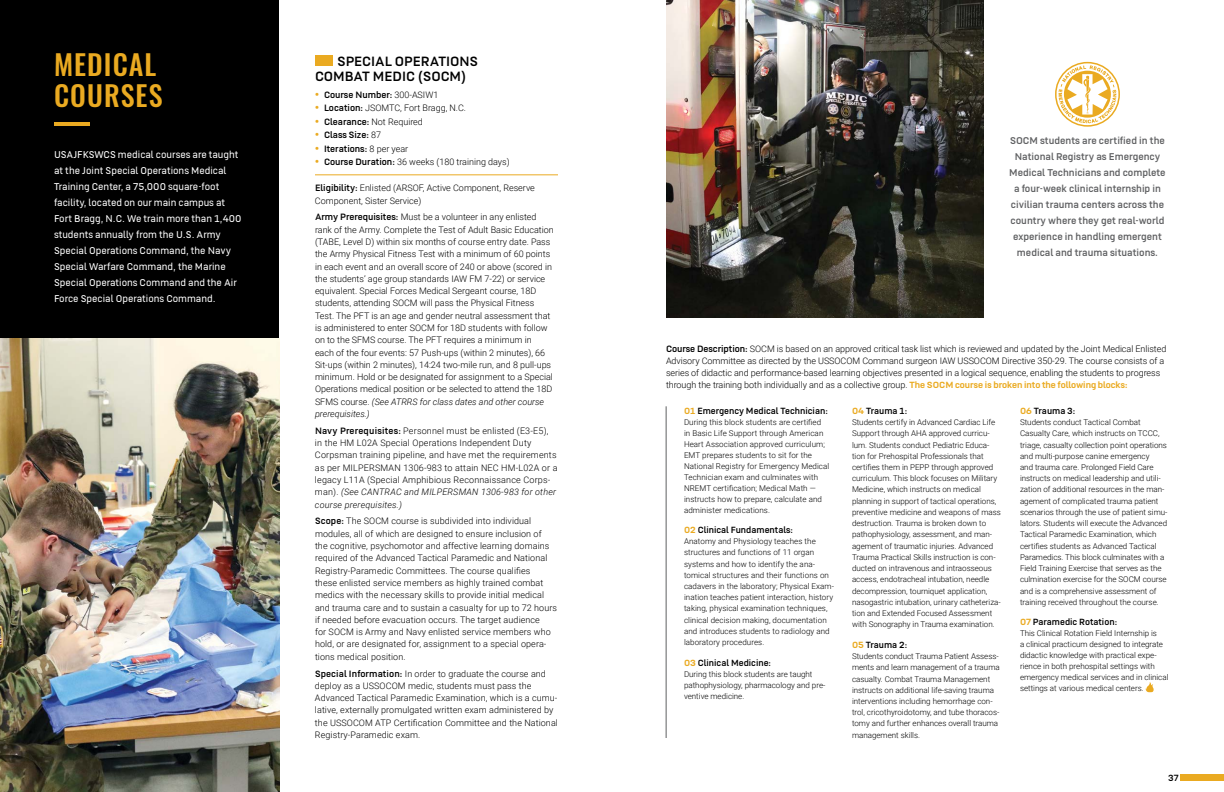
<style>
.page{position:relative;width:1224px;height:792px;background:#fff}
.page>*{position:absolute;margin:0;border:0;box-sizing:border-box;transform-origin:0 0}
.t1{font:500 28px/31px "Oswald";letter-spacing:.04em;color:#eaaa21}
.t2{font:15px/15.4px "US Army";color:#000}
.t3{font:300 11px/16px "US Army";color:#fff}
.t4{font:11px/16px "US Army";color:#5f6062;text-align:center}
.t5{font:10.2px/13.5px "US Army";color:#000}
.t6{font:10px "US Army";color:#000}
.t7{font:300 9px/12.3px "Roboto";color:#000}
.t8{font:300 9px/12.3px "Roboto";letter-spacing:.02em;color:#000}
.t9{font:300 8px/11.2px "Roboto";color:#000}
.s1{font-family:"Roboto";font-weight:300;font-size:9px}
.s2{font-family:"US Army";font-weight:400;font-size:10.2px}
.s3{font-style:italic}
.s4{font-family:"US Army";font-weight:700;font-size:10px;color:#eaaa21}
.s5{font-weight:700;color:#eaaa21}
</style>
<div class="page">
<div style="left:1180px;top:775px;width:44px;height:6px;background:#eaaa21"></div>
<div style="left:0;top:0;width:279px;height:338px;background:#000"></div>
<hr style="left:54px;top:122px;width:36px;height:3px;background:#eaaa21">
<img style="left:0;top:338px;width:279px;height:454px">
<img style="left:666px;top:0;width:318px;height:318px">
<div style="left:315px;top:56px;width:18px;height:10px;background:#eaaa21"></div>
<hr style="left:315px;top:174px;width:243px;height:1px;background:#eaaa21">
<svg style="left:1145px;top:682px;width:9px;height:10px"></svg>
<hr style="left:666px;top:406px;width:1px;height:332px;background:#5f6062">
<svg style="left:1055px;top:62px;width:65px;height:65px"></svg>
<h1 class="t1" style="left:54px;top:47px;width:110px">MEDICAL<br>COURSES</h1>
<p class="t3" style="left:54px;top:147px;width:189px">USAJFKSWCS medical courses are taught at the Joint Special Operations Medical Training Center, a 75,000 square-foot facility, located on our main campus at Fort Bragg, N.C. We train more than 1,400 students annually from the U.S. Army Special Operations Command, the Navy Special Warfare Command, the Marine Special Operations Command and the Air Force Special Operations Command.</p>
<h2 class="t2" style="left:315px;top:53px;width:164px;text-indent:22px">SPECIAL OPERATIONS<br>COMBAT MEDIC (SOCM)</h2>
<p class="t5" style="left:324px;top:88px;width:116px">Course Number: <span class="s1">300-ASIW1</span></p>
<p class="t7" style="left:324px;top:101px;width:144px;line-height:13.5px"><span class="s2">Location:</span> JSOMTC, Fort Bragg, N.C.<br><span class="s2">Clearance:</span> Not Required</p>
<p class="t5" style="left:324px;top:128px;width:86px">Class Size: <span class="s1">87<br></span>Iterations: <span class="s1">8 per year</span></p>
<p class="t7" style="left:324px;top:156px;width:187px"><span class="s2">Course Duration:</span> 36 weeks (180 training days)</p>
<p class="t7" style="left:315px;top:181px;width:221px"><span class="s2">Eligibility:</span> Enlisted (ARSOF, Active Component, Reserve<br>Component, Sister Service)</p>
<p class="t7" style="left:315px;top:211px;width:240px"><span class="s2">Army Prerequisites:</span> Must be a volunteer in any enlisted rank of the Army. Complete the Test of Adult Basic Education (TABE, Level D) within six months of course entry date. Pass the Army Physical Fitness Test with a minimum of 60 points in each event and an overall score of 240 or above (scored in the students’ age group standards IAW FM 7-22) or service equivalent. Special Forces Medical Sergeant course, 18D students, attending SOCM will pass the Physical Fitness Test. The PFT is an age and gender neutral assessment that is administered to enter SOCM for 18D students with follow on to the SFMS course. The PFT requires a minimum in<br>each of the four events: 57 Push-ups (within 2 minutes), 66<br>Sit-ups (within 2 minutes), 14:24 two-mile run, and 8 pull-ups minimum. Hold or be designated for assignment to a Special Operations medical position or be selected to attend the 18D SFMS course. <span class="s3">(See ATRRS for class dates and other course prerequisites.)</span></p>
<p class="t8" style="left:315px;top:424px;width:244px"><span class="s2">Navy Prerequisites:</span> Personnel must be enlisted (E3-E5), in the HM L02A Special Operations Independent Duty Corpsman training pipeline, and have met the requirements as per MILPERSMAN 1306-983 to attain NEC HM-L02A or a legacy L11A (Special Amphibious Reconnaissance Corps&shy;man). <span class="s3">(See CANTRAC and MILPERSMAN 1306-983 for other course prerequisites.)</span></p>
<p class="t7" style="left:315px;top:515px;width:244px"><span class="s2">Scope:</span> The SOCM course is subdivided into individual modules, all of which are designed to ensure inclusion of<br>the cognitive, psychomotor and affective learning domains required of the Advanced Tactical Paramedic and National Registry-Paramedic Committees. The course qualifies<br>these enlisted service members as highly trained combat medics with the necessary skills to provide initial medical and trauma care and to sustain a casualty for up to 72 hours if needed before evacuation occurs. The target audience<br>for SOCM is Army and Navy enlisted service members who hold, or are designated for, assignment to a special opera&shy;tions medical position.</p>
<p class="t7" style="left:315px;top:667px;width:244px"><span class="s2">Special Information:</span> In order to graduate the course and deploy as a USSOCOM medic, students must pass the Advanced Tactical Paramedic Examination, which is a cumu&shy;lative, externally promulgated written exam administered by the USSOCOM ATP Certification Committee and the National Registry-Paramedic exam.</p>
<p class="t4" style="left:1009px;top:133px;width:158px">SOCM students are certified in the National Registry as Emergency Medical Technicians and complete a four-week clinical internship in civilian trauma centers across the country where they get real-world experience in handling emergent medical and trauma situations.</p>
<p class="t7" style="left:666px;top:343px;width:502px;line-height:12px"><span class="s2">Course Description:</span> SOCM is based on an approved critical task list which is reviewed and updated by the Joint Medical Enlisted Advisory Committee as directed by the USSOCOM Command surgeon IAW USSOCOM Directive 350-29. The course consists of a series of didactic and performance-based learning objectives presented in a logical sequence, enabling the students to progress through the training both individually and as a collective group. <span class="s4">The SOCM course is broken into the following blocks:</span></p>
<p class="t6" style="left:684px;top:405px;width:145px"><span class="s5">01</span> Emergency Medical Technician:</p>
<p class="t9" style="left:684px;top:416px;width:147px">During this block students are certified in Basic Life Support through American Heart Association approved curriculum; EMT prepares students to sit for the National Registry for Emergency Medical Technician exam and culminates with NREMT certification; Medical Math — instructs how to prepare, calculate and administer medications.</p>
<p class="t6" style="left:684px;top:524px;width:110px"><span class="s5">02</span> Clinical Fundamentals:</p>
<p class="t9" style="left:684px;top:535px;width:152px">Anatomy and Physiology teaches the structures and functions of 11 organ systems and how to identify the ana&shy;tomical structures and their functions on cadavers in the laboratory; Physical Exam&shy;ination teaches patient interaction, history taking, physical examination techniques, clinical decision making, documentation and introduces students to radiology and laboratory procedures.</p>
<p class="t6" style="left:684px;top:657px;width:89px"><span class="s5">03</span> Clinical Medicine:</p>
<p class="t9" style="left:684px;top:668px;width:143px">During this block students are taught pathophysiology, pharmacology and pre&shy;ventive medicine.</p>
<p class="t6" style="left:852px;top:405px;width:57px"><span class="s5">04</span> Trauma 1:</p>
<p class="t9" style="left:852px;top:416px;width:150px">Students certify in Advanced Cardiac Life Support through AHA approved curricu&shy;lum. Students conduct Pediatric Educa&shy;tion for Prehospital Professionals that certifies them in PEPP through approved curriculum. This block focuses on Military Medicine, which instructs on medical planning in support of tactical operations, preventive medicine and weapons of mass destruction. Trauma is broken down to pathophysiology, assessment, and man&shy;agement of traumatic injuries. Advanced Trauma Practical Skills instruction is con&shy;ducted on intravenous and intraosseous access, endotracheal intubation, needle decompression, tourniquet application, nasogastric intubation, urinary catheteriza&shy;tion and Extended Focused Assessment with Sonography in Trauma examination.</p>
<p class="t6" style="left:852px;top:639px;width:57px"><span class="s5">05</span> Trauma 2:</p>
<p class="t9" style="left:852px;top:650px;width:149px">Students conduct Trauma Patient Assess&shy;ments and learn management of a trauma casualty. Combat Trauma Management instructs on additional life-saving trauma interventions including hemorrhage con&shy;trol, cricothyroidotomy, and tube thoracos&shy;tomy and further enhances overall trauma management skills.</p>
<p class="t6" style="left:1020px;top:405px;width:57px"><span class="s5">06</span> Trauma 3:</p>
<p class="t9" style="left:1020px;top:416px;width:149px">Students conduct Tactical Combat Casualty Care, which instructs on TCCC, triage, casualty collection point operations and multi-purpose canine emergency<br>and trauma care. Prolonged Field Care instructs on medical leadership and utili&shy;zation of additional resources in the man&shy;agement of complicated trauma patient scenarios through the use of patient simu&shy;lators. Students will execute the Advanced Tactical Paramedic Examination, which certifies students as Advanced Tactical Paramedics. This block culminates with a Field Training Exercise that serves as the culmination exercise for the SOCM course and is a comprehensive assessment of training received throughout the course.</p>
<p class="t6" style="left:1020px;top:617px;width:99px"><span class="s5">07</span> Paramedic Rotation:</p>
<p class="t9" style="left:1020px;top:628px;width:150px">This Clinical Rotation Field Internship is<br>a clinical practicum designed to integrate didactic knowledge with practical expe&shy;rience in both prehospital settings with emergency medical services and in clinical settings at various medical centers.</p>
<p class="t6" style="left:1168px;top:772px;width:12px">37</p>
</div>
